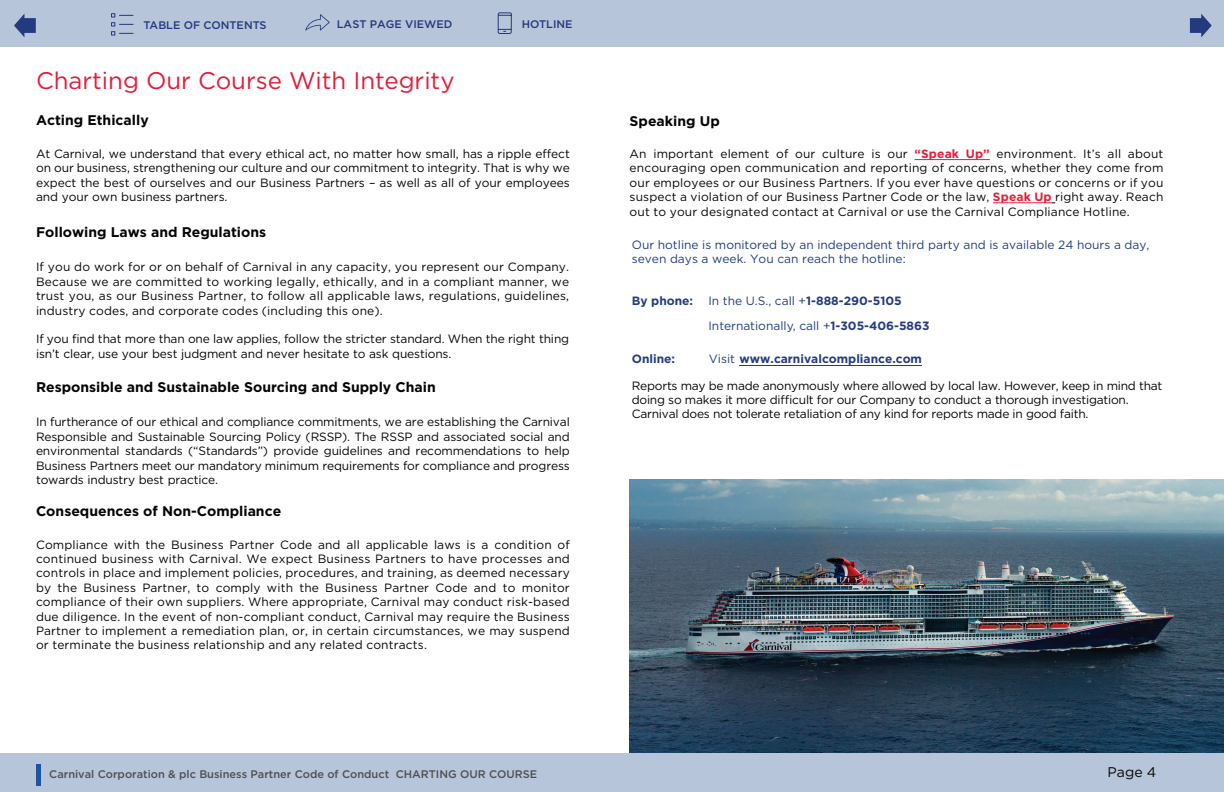
<style>
.page{position:relative;width:1224px;height:792px;background:#fff}
.page>*{position:absolute;margin:0;border:0;box-sizing:border-box;transform-origin:0 0}
.t1{font:24px "Gotham";color:#e41c38}
.t2{font:700 14px "Gotham";color:#040503}
.t3{font:14px "Gotham";color:#040503}
.t4{font:12px/14.4px "Gotham";letter-spacing:-.01em;color:#040503;text-align:justify}
.t5{font:12px/14.4px "Gotham";color:#243c80}
.t6{font:700 12px "Gotham";color:#243c80}
.t7{font:500 11px "Gotham";color:#4f5051}
.t8{font:500 11px "Gotham";color:#24397e}
.s1{font-weight:700;color:#e41c38}
.s2{font-weight:700}
.s3{font-weight:400}
</style>
<div class="page">
<div style="left:0;top:0;width:1224px;height:46px;background:#b6c5da"></div>
<hr style="left:993px;top:203px;width:59px;height:1px;background:#e41c38">
<hr style="left:915px;top:159px;width:75px;height:1px;background:#e41c38">
<hr style="left:740px;top:365px;width:182px;height:1px;background:#243c80">
<svg style="left:111px;top:13px;width:23px;height:23px"></svg>
<svg style="left:14px;top:14px;width:22px;height:23px"></svg>
<svg style="left:1190px;top:14px;width:22px;height:23px"></svg>
<svg style="left:305px;top:14px;width:25px;height:17px"></svg>
<svg style="left:497px;top:12px;width:15px;height:22px"></svg>
<img style="left:630px;top:480px;width:594px;height:274px">
<div style="left:0;top:754px;width:1224px;height:38px;background:#b6c5da"></div>
<div style="left:36px;top:764px;width:5px;height:21px;background:#1f53a2"></div>
<p class="t8" style="left:144px;top:18px;width:125px">TABLE OF CONTENTS</p>
<p class="t8" style="left:337px;top:17px;width:117px">LAST PAGE VIEWED</p>
<p class="t8" style="left:522px;top:17px;width:52px">HOTLINE</p>
<h2 class="t1" style="left:36px;top:65px;width:420px">Charting Our Course With Integrity</h2>
<h3 class="t2" style="left:36px;top:112px;width:114px">Acting Ethically</h3>
<p class="t4" style="left:36px;top:146px;width:535px">At Carnival, we understand that every ethical act, no matter how small, has a ripple e˝ect on our business, strengthening our culture and our commitment to integrity. That is why we expect the best of ourselves and our Business Partners – as well as all of your employees and your own business partners.</p>
<h3 class="t2" style="left:36px;top:224px;width:232px">Following Laws and Regulations</h3>
<p class="t4" style="left:36px;top:260px;width:535px">If you do work for or on behalf of Carnival in any capacity, you represent our Company.<br>Because we are committed to working legally, ethically, and in a compliant manner, we trust you, as our Business Partner, to follow all applicable laws, regulations, guidelines, industry codes, and corporate codes (including this one).</p>
<p class="t4" style="left:36px;top:332px;width:535px">If you fnd that more than one law applies, follow the stricter standard. When the right thing isn’t clear, use your best judgment and never hesitate to ask questions.</p>
<h3 class="t2" style="left:36px;top:379px;width:401px">Responsible and Sustainable Sourcing and Supply Chain</h3>
<p class="t4" style="left:36px;top:415px;width:535px">In furtherance of our ethical and compliance commitments, we are establishing the Carnival Responsible and Sustainable Sourcing Policy (RSSP). The RSSP and associated social and environmental standards (“Standards”) provide guidelines and recommendations to help Business Partners meet our mandatory minimum requirements for compliance and progress towards industry best practice.</p>
<h3 class="t2" style="left:36px;top:503px;width:247px">Consequences of Non-Compliance</h3>
<p class="t4" style="left:36px;top:537px;width:535px">Compliance with the Business Partner Code and all applicable laws is a condition of continued business with Carnival. We expect Business Partners to have processes and controls in place and implement policies, procedures, and training, as deemed necessary by the Business Partner, to comply with the Business Partner Code and to monitor compliance of their own suppliers. Where appropriate, Carnival may conduct risk-based due diligence. In the event of non-compliant conduct, Carnival may require the Business Partner to implement a remediation plan, or, in certain circumstances, we may suspend or terminate the business relationship and any related contracts.</p>
<h3 class="t2" style="left:630px;top:113px;width:92px">Speaking Up</h3>
<p class="t4" style="left:630px;top:146px;width:535px">An important element of our culture is our <span class="s1">“Speak Up”</span> environment. It’s all about encouraging open communication and reporting of concerns, whether they come from our employees or our Business Partners. If you ever have questions or concerns or if you suspect a violation of our Business Partner Code or the law, <span class="s1">Speak Up</span> right away. Reach out to your designated contact at Carnival or use the Carnival Compliance Hotline.</p>
<p class="t5" style="left:632px;top:237px;width:519px">Our hotline is monitored by an independent third party and is available 24 hours a day, seven days a week. You can reach the hotline:</p>
<p class="t6" style="left:632px;top:293px;width:63px">By phone:</p>
<p class="t5" style="left:708px;top:293px;width:195px">In the U.S., call +<span class="s2">1-888-290-5105</span></p>
<p class="t5" style="left:708px;top:318px;width:223px">Internationally, call +<span class="s2">1-305-406-5863</span></p>
<p class="t6" style="left:632px;top:352px;width:45px">Online:</p>
<p class="t6" style="left:709px;top:352px;width:215px"><span class="s3">Visit</span> www.carnivalcompliance.com</p>
<p class="t4" style="left:632px;top:378px;width:532px;text-align:left">Reports may be made anonymously where allowed by local law. However, keep in mind that doing so makes it more di°cult for our Company to conduct a thorough investigation.<br>Carnival does not tolerate retaliation of any kind for reports made in good faith.</p>
<p class="t7" style="left:49px;top:767px;width:489px">Carnival Corporation &amp; plc Business Partner Code of Conduct CHARTING OUR COURSE</p>
<p class="t3" style="left:1108px;top:763px;width:50px">Page 4</p>
</div>
